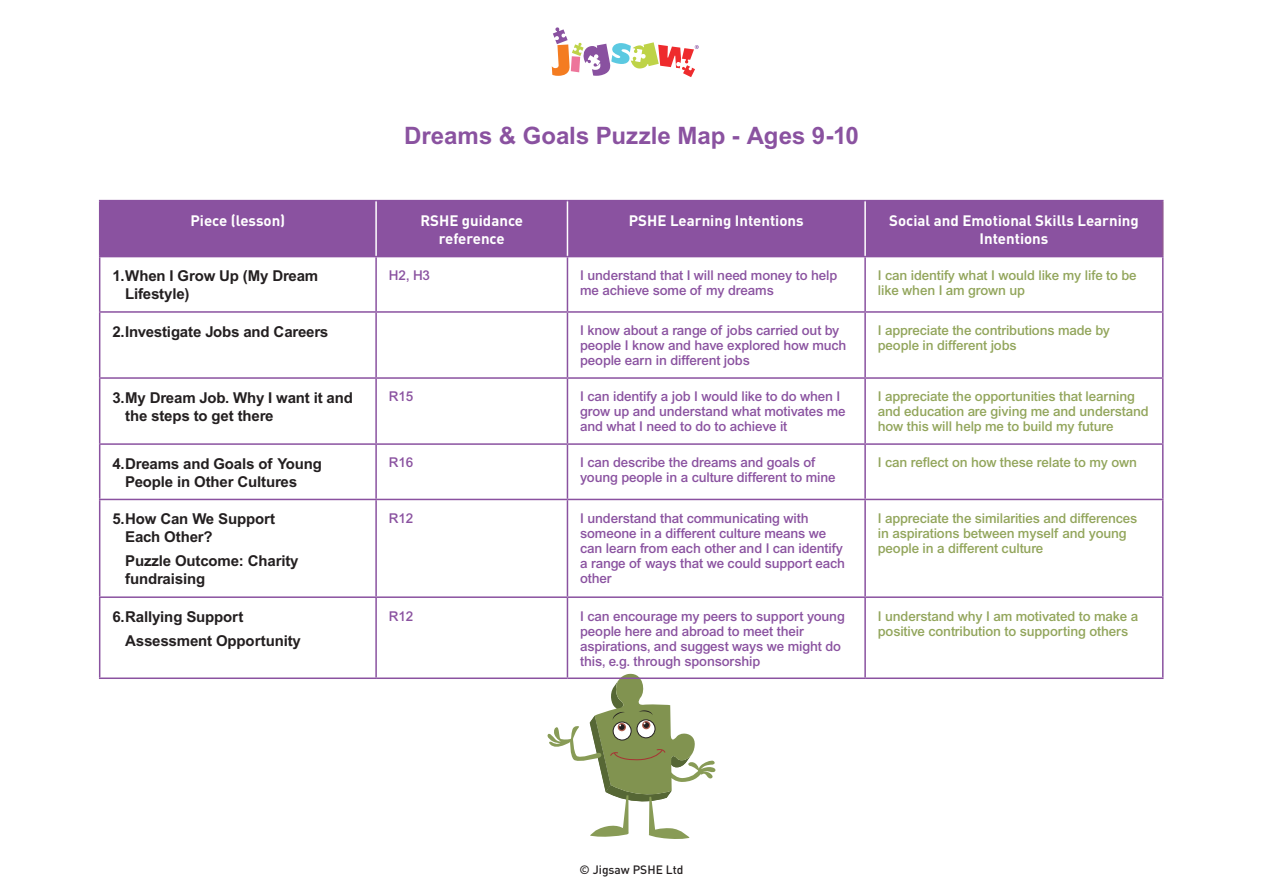
<style>
.page{position:relative;width:1263px;height:893px;background:#fff}
.page>*{position:absolute;margin:0;border:0;box-sizing:border-box;transform-origin:0 0}
.t1{font:700 24px "Arial";color:#8a52a0}
.t2{font:700 15px/18px "Arial";letter-spacing:-.01em;color:#231f20}
.t3{font:700 15px/18px "DIN";color:#fff;text-align:center}
.t4{font:500 13.5px/15px "Arial";letter-spacing:-.01em;color:#8a52a0}
.t5{font:500 13.5px/15px "Arial";letter-spacing:-.01em;color:#92a55b}
.t6{font:500 12px "DIN";color:#231f20}
</style>
<div class="page">
<svg style="left:552px;top:27px;width:147px;height:50px"></svg>
<svg style="left:547px;top:673px;width:169px;height:166px"></svg>
<div style="left:100px;top:201px;width:1062px;height:55px;background:#8a52a0"></div>
<hr style="left:376px;top:256px;width:191px;height:1px;background:#8a52a0">
<hr style="left:375px;top:257px;width:2px;height:54px;background:#8a52a0">
<hr style="left:567px;top:257px;width:1px;height:54px;background:#8a52a0">
<hr style="left:376px;top:311px;width:191px;height:2px;background:#8a52a0">
<hr style="left:375px;top:313px;width:2px;height:64px;background:#8a52a0">
<hr style="left:567px;top:313px;width:1px;height:64px;background:#8a52a0">
<hr style="left:376px;top:377px;width:191px;height:2px;background:#8a52a0">
<hr style="left:375px;top:379px;width:2px;height:64px;background:#8a52a0">
<hr style="left:567px;top:379px;width:1px;height:64px;background:#8a52a0">
<hr style="left:376px;top:443px;width:191px;height:2px;background:#8a52a0">
<hr style="left:375px;top:445px;width:2px;height:54px;background:#8a52a0">
<hr style="left:567px;top:445px;width:1px;height:54px;background:#8a52a0">
<hr style="left:376px;top:499px;width:191px;height:1px;background:#8a52a0">
<hr style="left:375px;top:500px;width:2px;height:96px;background:#8a52a0">
<hr style="left:567px;top:500px;width:1px;height:96px;background:#8a52a0">
<hr style="left:376px;top:596px;width:191px;height:2px;background:#8a52a0">
<hr style="left:375px;top:598px;width:2px;height:79px;background:#8a52a0">
<hr style="left:567px;top:598px;width:1px;height:79px;background:#8a52a0">
<hr style="left:376px;top:677px;width:191px;height:2px;background:#8a52a0">
<hr style="left:99px;top:256px;width:277px;height:1px;background:#8a52a0">
<hr style="left:99px;top:257px;width:1px;height:54px;background:#8a52a0">
<hr style="left:567px;top:256px;width:298px;height:1px;background:#8a52a0">
<hr style="left:865px;top:256px;width:298px;height:1px;background:#8a52a0">
<hr style="left:864px;top:257px;width:2px;height:54px;background:#8a52a0">
<hr style="left:1162px;top:257px;width:1px;height:54px;background:#8a52a0">
<hr style="left:99px;top:311px;width:277px;height:2px;background:#8a52a0">
<hr style="left:99px;top:313px;width:1px;height:64px;background:#8a52a0">
<hr style="left:567px;top:311px;width:298px;height:2px;background:#8a52a0">
<hr style="left:865px;top:311px;width:298px;height:2px;background:#8a52a0">
<hr style="left:864px;top:313px;width:2px;height:64px;background:#8a52a0">
<hr style="left:1162px;top:313px;width:1px;height:64px;background:#8a52a0">
<hr style="left:99px;top:377px;width:277px;height:2px;background:#8a52a0">
<hr style="left:99px;top:379px;width:1px;height:64px;background:#8a52a0">
<hr style="left:567px;top:377px;width:298px;height:2px;background:#8a52a0">
<hr style="left:865px;top:377px;width:298px;height:2px;background:#8a52a0">
<hr style="left:864px;top:379px;width:2px;height:64px;background:#8a52a0">
<hr style="left:1162px;top:379px;width:1px;height:64px;background:#8a52a0">
<hr style="left:99px;top:443px;width:277px;height:2px;background:#8a52a0">
<hr style="left:99px;top:445px;width:1px;height:54px;background:#8a52a0">
<hr style="left:567px;top:443px;width:298px;height:2px;background:#8a52a0">
<hr style="left:865px;top:443px;width:298px;height:2px;background:#8a52a0">
<hr style="left:864px;top:445px;width:2px;height:54px;background:#8a52a0">
<hr style="left:1162px;top:445px;width:1px;height:54px;background:#8a52a0">
<hr style="left:99px;top:499px;width:277px;height:1px;background:#8a52a0">
<hr style="left:99px;top:500px;width:1px;height:96px;background:#8a52a0">
<hr style="left:567px;top:499px;width:298px;height:1px;background:#8a52a0">
<hr style="left:865px;top:499px;width:298px;height:1px;background:#8a52a0">
<hr style="left:864px;top:500px;width:2px;height:96px;background:#8a52a0">
<hr style="left:1162px;top:500px;width:1px;height:96px;background:#8a52a0">
<hr style="left:99px;top:596px;width:277px;height:2px;background:#8a52a0">
<hr style="left:99px;top:598px;width:1px;height:79px;background:#8a52a0">
<hr style="left:567px;top:596px;width:298px;height:2px;background:#8a52a0">
<hr style="left:865px;top:596px;width:298px;height:2px;background:#8a52a0">
<hr style="left:864px;top:598px;width:2px;height:79px;background:#8a52a0">
<hr style="left:1162px;top:598px;width:1px;height:79px;background:#8a52a0">
<hr style="left:99px;top:677px;width:277px;height:2px;background:#8a52a0">
<hr style="left:567px;top:677px;width:298px;height:2px;background:#8a52a0">
<hr style="left:865px;top:677px;width:298px;height:2px;background:#8a52a0">
<hr style="left:99px;top:200px;width:277px;height:1px;background:#8a52a0">
<hr style="left:99px;top:201px;width:1px;height:55px;background:#8a52a0">
<hr style="left:376px;top:200px;width:191px;height:1px;background:#8a52a0">
<hr style="left:567px;top:200px;width:298px;height:1px;background:#8a52a0">
<hr style="left:865px;top:200px;width:298px;height:1px;background:#8a52a0">
<hr style="left:1162px;top:201px;width:1px;height:55px;background:#8e5891">
<hr style="left:375px;top:201px;width:2px;height:55px;background:#fff">
<hr style="left:567px;top:201px;width:1px;height:55px;background:#fff">
<hr style="left:864px;top:201px;width:2px;height:55px;background:#fff">
<p class="t1" style="left:404px;top:122px;width:456px">Dreams &amp; Goals Puzzle Map - Ages 9-10</p>
<p class="t3" style="left:190px;top:211px;width:96px">Piece (lesson)</p>
<p class="t3" style="left:420px;top:211px;width:104px">RSHE guidance reference</p>
<p class="t3" style="left:629px;top:211px;width:176px">PSHE Learning Intentions</p>
<p class="t3" style="left:889px;top:211px;width:251px">Social and Emotional Skills Learning<br>Intentions</p>
<p class="t2" style="left:125px;top:267px;width:195px;text-indent:-13px">1.When I Grow Up (My Dream<br>Lifestyle)</p>
<p class="t4" style="left:389px;top:268px;width:43px">H2, H3</p>
<p class="t4" style="left:580px;top:268px;width:258px">I understand that I will need money to help me achieve some of my dreams</p>
<p class="t5" style="left:878px;top:268px;width:260px">I can identify what I would like my life to be like when I am grown up</p>
<p class="t2" style="left:112px;top:322px;width:217px">2.Investigate Jobs and Careers</p>
<p class="t4" style="left:580px;top:323px;width:268px">I know about a range of jobs carried out by people I know and have explored how much people earn in different jobs</p>
<p class="t5" style="left:878px;top:323px;width:233px">I appreciate the contributions made by people in different jobs</p>
<p class="t2" style="left:125px;top:388px;width:229px;text-indent:-13px">3.My Dream Job. Why I want it and the steps to get there</p>
<p class="t4" style="left:389px;top:389px;width:26px">R15</p>
<p class="t4" style="left:580px;top:389px;width:267px">I can identify a job I would like to do when I grow up and understand what motivates me and what I need to do to achieve it</p>
<p class="t5" style="left:878px;top:389px;width:272px">I appreciate the opportunities that learning and education are giving me and understand how this will help me to build my future</p>
<p class="t2" style="left:125px;top:454px;width:198px;text-indent:-13px">4.Dreams and Goals of Young<br>People in Other Cultures</p>
<p class="t4" style="left:389px;top:455px;width:26px">R16</p>
<p class="t4" style="left:580px;top:455px;width:257px">I can describe the dreams and goals of young people in a culture different to mine</p>
<p class="t5" style="left:878px;top:455px;width:261px">I can reflect on how these relate to my own</p>
<p class="t2" style="left:125px;top:510px;width:152px;text-indent:-13px">5.How Can We Support<br>Each Other?</p>
<p class="t2" style="left:125px;top:552px;width:175px">Puzzle Outcome: Charity fundraising</p>
<p class="t4" style="left:389px;top:510px;width:26px">R12</p>
<p class="t4" style="left:580px;top:510px;width:266px">I understand that communicating with someone in a different culture means we can learn from each other and I can identify a range of ways that we could support each other</p>
<p class="t5" style="left:878px;top:510px;width:261px">I appreciate the similarities and differences in aspirations between myself and young people in a different culture</p>
<p class="t2" style="left:112px;top:607px;width:133px">6.Rallying Support</p>
<p class="t2" style="left:125px;top:632px;width:177px">Assessment Opportunity</p>
<p class="t4" style="left:389px;top:608px;width:26px">R12</p>
<p class="t4" style="left:580px;top:608px;width:266px">I can encourage my peers to support young people here and abroad to meet their aspirations, and suggest ways we might do this, e.g. through sponsorship</p>
<p class="t5" style="left:878px;top:608px;width:262px">I understand why I am motivated to make a positive contribution to supporting others</p>
<p class="t6" style="left:579px;top:862px;width:105px">© Jigsaw PSHE Ltd</p>
</div>
